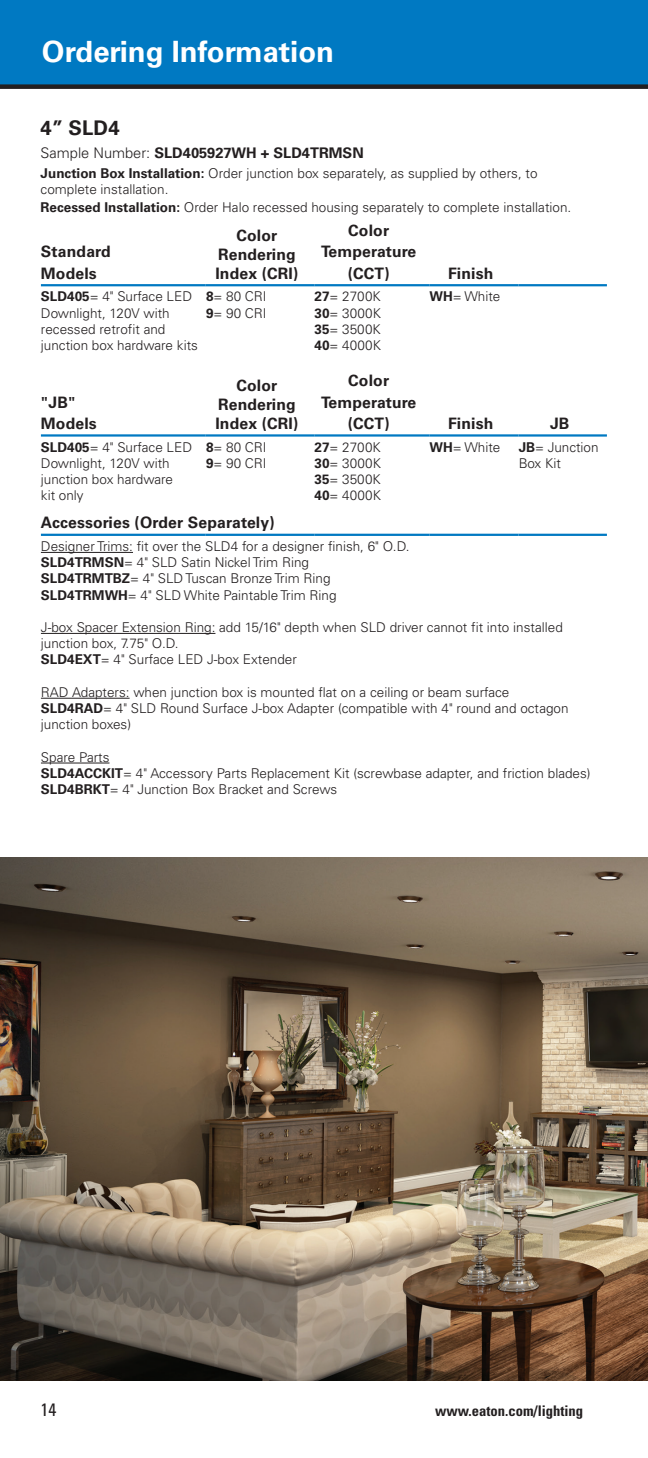
<style>
.page{position:relative;width:648px;height:1458px;background:#fff}
.page>*{position:absolute;margin:0;border:0;box-sizing:border-box;transform-origin:0 0}
.t1{font:700 29.25px "Univers LT Std";color:#fff}
.t2{font:700 20.25px "Univers LT Std";color:#231f20}
.t3{font:condensed 18px "Univers LT Std";color:#231f20}
.t4{font:700 15.75px/21.4px "Univers LT Std";letter-spacing:.01em;color:#231f20;text-align:center}
.t5{font:700 14.62px "Univers LT Std";color:#231f20}
.t6{font:700 condensed 14.62px "Univers LT Std";color:#231f20}
.t7{font:300 13.5px/16.2px "Univers LT Std";color:#231f20}
.s1{font-weight:300}
.s2{font-weight:700}
</style>
<div class="page">
<div style="left:0;top:0;width:648px;height:87px;background:#0079c2"></div>
<div style="left:0;top:84px;width:648px;height:5px;background:#231f20"></div>
<hr style="left:41px;top:284px;width:165px;height:2px;background:#0079c2">
<hr style="left:206px;top:284px;width:108px;height:2px;background:#0079c2">
<hr style="left:314px;top:284px;width:115px;height:2px;background:#0079c2">
<hr style="left:429px;top:284px;width:89px;height:2px;background:#0079c2">
<hr style="left:518px;top:284px;width:89px;height:2px;background:#0079c2">
<hr style="left:41px;top:434px;width:165px;height:3px;background:#0079c2">
<hr style="left:206px;top:434px;width:108px;height:3px;background:#0079c2">
<hr style="left:314px;top:434px;width:115px;height:3px;background:#0079c2">
<hr style="left:429px;top:434px;width:89px;height:3px;background:#0079c2">
<hr style="left:518px;top:434px;width:89px;height:3px;background:#0079c2">
<hr style="left:41px;top:534px;width:165px;height:2px;background:#0079c2">
<hr style="left:206px;top:534px;width:108px;height:2px;background:#0079c2">
<hr style="left:314px;top:534px;width:115px;height:2px;background:#0079c2">
<hr style="left:429px;top:534px;width:89px;height:2px;background:#0079c2">
<hr style="left:518px;top:534px;width:89px;height:2px;background:#0079c2">
<hr style="left:41px;top:552px;width:92px;height:1px;background:#231f20">
<hr style="left:41px;top:633px;width:174px;height:1px;background:#231f20">
<hr style="left:41px;top:698px;width:89px;height:1px;background:#231f20">
<hr style="left:41px;top:763px;width:69px;height:1px;background:#231f20">
<img style="left:0;top:858px;width:648px;height:523px">
<h1 class="t1" style="left:42px;top:34px;width:294px">Ordering Information</h1>
<h2 class="t2" style="left:41px;top:116px;width:80px">4” SLD4</h2>
<p class="t5" style="left:41px;top:144px;width:325px"><span class="s1">Sample Number:</span> SLD405927WH + SLD4TRMSN</p>
<p class="t7" style="left:41px;top:165px;width:498px"><span class="s2">Junction Box Installation:</span> Order junction box separately, as supplied by others, to complete installation.</p>
<p class="t7" style="left:41px;top:199px;width:532px"><span class="s2">Recessed Installation:</span> Order Halo recessed housing separately to complete installation.</p>
<p class="t4" style="left:41px;top:241px;width:71px;text-align:left">Standard<br>Models</p>
<p class="t4" style="left:215px;top:226px;width:84px;line-height:18.9px">Color<br>Rendering<br>Index (CRI)</p>
<p class="t4" style="left:321px;top:220px;width:97px">Color<br>Temperature (CCT)</p>
<p class="t4" style="left:448px;top:263px;width:47px">Finish</p>
<p class="t7" style="left:41px;top:289px;width:158px"><span class="s2">SLD405</span>= 4" Surface LED<br>Downlight, 120V with recessed retrofit and junction box hardware kits</p>
<p class="t7" style="left:206px;top:289px;width:62px"><span class="s2">8</span>= 80 CRI<br><span class="s2">9</span>= 90 CRI</p>
<p class="t7" style="left:315px;top:289px;width:68px;text-align:justify"><span class="s2">27</span>= 2700K <span class="s2">30</span>= 3000K <span class="s2">35</span>= 3500K <span class="s2">40</span>= 4000K</p>
<p class="t7" style="left:430px;top:289px;width:72px"><span class="s2">WH</span>= White</p>
<p class="t4" style="left:41px;top:392px;width:57px;text-align:left">"JB"<br>Models</p>
<p class="t4" style="left:215px;top:376px;width:84px;line-height:18.9px">Color<br>Rendering<br>Index (CRI)</p>
<p class="t4" style="left:321px;top:370px;width:97px">Color<br>Temperature (CCT)</p>
<p class="t4" style="left:448px;top:413px;width:47px">Finish</p>
<p class="t4" style="left:550px;top:413px;width:21px">JB</p>
<p class="t7" style="left:41px;top:439px;width:153px"><span class="s2">SLD405</span>= 4" Surface LED<br>Downlight, 120V with junction box hardware<br>kit only</p>
<p class="t7" style="left:206px;top:439px;width:62px"><span class="s2">8</span>= 80 CRI<br><span class="s2">9</span>= 90 CRI</p>
<p class="t7" style="left:315px;top:439px;width:68px;text-align:justify"><span class="s2">27</span>= 2700K <span class="s2">30</span>= 3000K <span class="s2">35</span>= 3500K <span class="s2">40</span>= 4000K</p>
<p class="t7" style="left:430px;top:439px;width:72px"><span class="s2">WH</span>= White</p>
<p class="t7" style="left:519px;top:439px;width:81px"><span class="s2">JB</span>= Junction<br>Box Kit</p>
<p class="t4" style="left:41px;top:512px;width:235px">Accessories (Order Separately)</p>
<p class="t7" style="left:41px;top:538px;width:370px">Designer Trims: fit over the SLD4 for a designer finish, 6" O.D.<br><span class="s2">SLD4TRMSN</span>= 4" SLD Satin Nickel Trim Ring <span class="s2">SLD4TRMTBZ</span>= 4" SLD Tuscan Bronze Trim Ring <span class="s2">SLD4TRMWH</span>= 4" SLD White Paintable Trim Ring</p>
<p class="t7" style="left:41px;top:619px;width:524px">J-box Spacer Extension Ring: add 15/16" depth when SLD driver cannot fit into installed junction box, 7.75" O.D.<br><span class="s2">SLD4EXT</span>= 4" Surface LED J-box Extender</p>
<p class="t7" style="left:41px;top:684px;width:529px">RAD Adapters: when junction box is mounted flat on a ceiling or beam surface<br><span class="s2">SLD4RAD</span>= 4" SLD Round Surface J-box Adapter (compatible with 4" round and octagon junction boxes)</p>
<p class="t7" style="left:41px;top:749px;width:551px">Spare Parts<br><span class="s2">SLD4ACCKIT</span>= 4" Accessory Parts Replacement Kit (screwbase adapter, and friction blades)<br><span class="s2">SLD4BRKT</span>= 4" Junction Box Bracket and Screws</p>
<h3 class="t3" style="left:40px;top:1398px;width:17px">14</h3>
<p class="t6" style="left:435px;top:1402px;width:150px">www.eaton.com/lighting</p>
</div>
